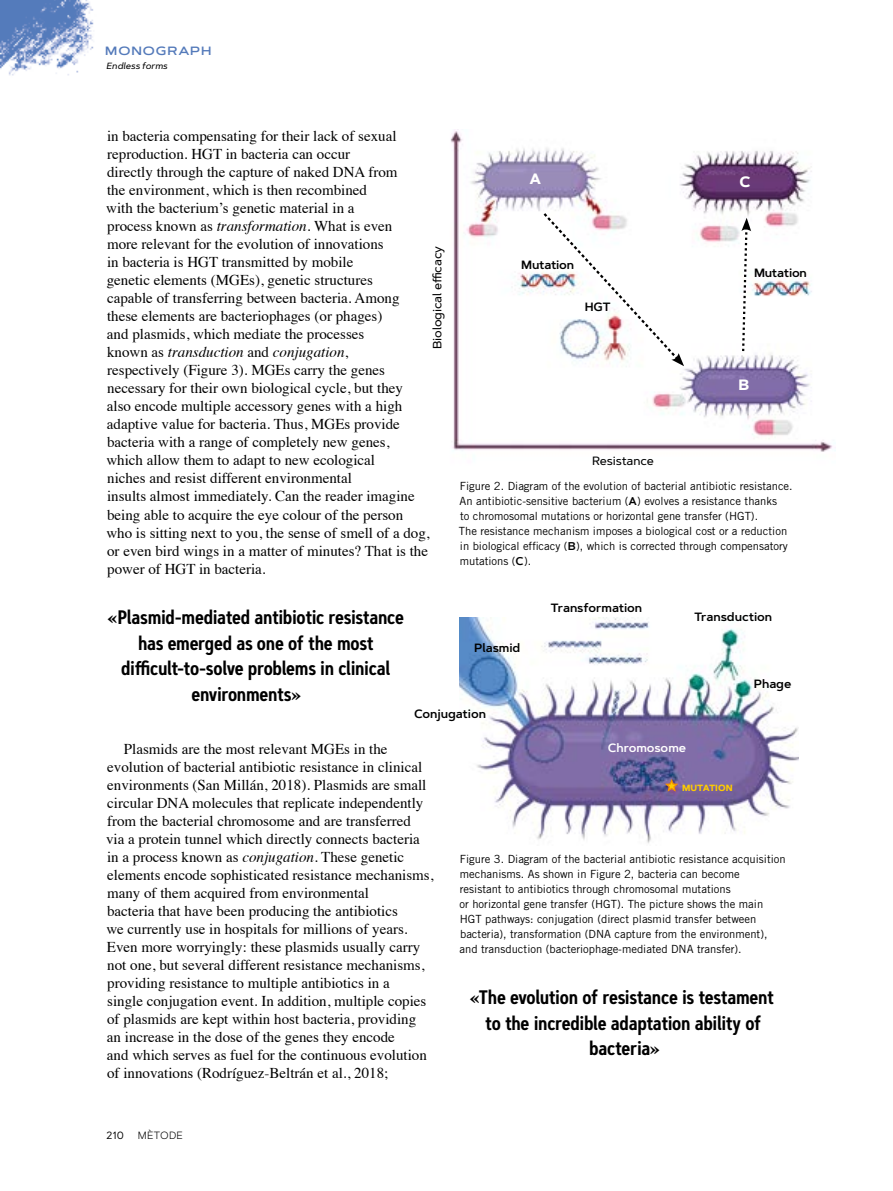
<style>
.page{position:relative;width:893px;height:1191px;background:#fff}
.page>*{position:absolute;margin:0;border:0;box-sizing:border-box;transform-origin:0 0}
.t1{font:600 19.5px/25.5px "Artegra Sans Cn";letter-spacing:-.02em;color:#000;text-align:center}
.t2{font:15px/18px "Times";color:#000}
.t3{font:700 15px "Artegra Sans";color:#fff}
.t4{font:600 12px "Artegra Sans";letter-spacing:-.01em;color:#000}
.t5{font:500 12px "Artegra Sans";letter-spacing:-.01em;color:#000}
.t6{font:600 12px "Artegra Sans";letter-spacing:-.005em;color:#fff}
.t7{font:600 12px "Artegra Sans Ex";letter-spacing:.08em;color:#547aba}
.t8{font:11.25px/15px "Trade Gothic";color:#000}
.t9{font:300 10.5px "Artegra Sans";letter-spacing:.015em;color:#000}
.t10{font:10.5px "Artegra Sans";color:#000}
.t11{font:italic 500 9px "Artegra Sans";color:#000}
.t12{font:700 9px "Artegra Sans";color:#fc0}
.s1{font-style:italic}
.s2{font-family:"Times";font-weight:700}
.s3{font-family:"Artegra Sans";font-weight:600}
</style>
<div class="page">
<img style="left:450px;top:129px;width:383px;height:323px">
<img style="left:459px;top:618px;width:340px;height:226px">
<svg style="left:541px;top:211px;width:143px;height:155px"></svg>
<svg style="left:741px;top:218px;width:10px;height:135px"></svg>
<img style="left:0;top:0;width:94px;height:76px">
<svg style="left:663px;top:779px;width:17px;height:14px"></svg>
<p class="t7" style="left:105px;top:42px;width:108px">MONOGRAPH</p>
<p class="t11" style="left:106px;top:60px;width:63px">Endless forms</p>
<p class="t2" style="left:106px;top:126px;width:325px">in bacteria compensating for their lack of sexual reproduction. HGT in bacteria can occur<br>directly through the capture of naked DNA from<br>the environment, which is then recombined<br>with the bacterium’s genetic material in a<br>process known as <span class="s1">transformation</span>. What is even<br>more relevant for the evolution of innovations<br>in bacteria is HGT transmitted by mobile<br>genetic elements (MGEs), genetic structures<br>capable of transferring between bacteria. Among these elements are bacteriophages (or phages)<br>and plasmids, which mediate the processes<br>known as <span class="s1">transduction</span> and <span class="s1">conjugation</span>,<br>respectively (Figure 3). MGEs carry the genes necessary for their own biological cycle, but they also encode multiple accessory genes with a high adaptive value for bacteria. Thus, MGEs provide bacteria with a range of completely new genes,<br>which allow them to adapt to new ecological<br>niches and resist different environmental<br>insults almost immediately. Can the reader imagine being able to acquire the eye colour of the person who is sitting next to you, the sense of smell of a dog, or even bird wings in a matter of minutes? That is the power of HGT in bacteria.</p>
<p class="t5" style="left:429px;top:349px;width:105px;rotate:-90deg">Biological efficacy</p>
<h1 class="t1" style="left:108px;top:604px;width:298px"><span class="s2">«</span>Plasmid-mediated antibiotic resistance</h1>
<h1 class="t1" style="left:138px;top:630px;width:237px">has emerged as one of the most</h1>
<h1 class="t1" style="left:121px;top:655px;width:271px">difficult-to-solve problems in clinical</h1>
<h1 class="t1" style="left:191px;top:681px;width:111px">environments<span class="s2">»</span></h1>
<p class="t3" style="left:529px;top:167px;width:13px">A</p>
<p class="t3" style="left:739px;top:171px;width:13px">C</p>
<p class="t4" style="left:521px;top:256px;width:54px">Mutation</p>
<p class="t4" style="left:585px;top:298px;width:28px">HGT</p>
<p class="t5" style="left:592px;top:453px;width:63px">Resistance</p>
<p class="t4" style="left:754px;top:264px;width:54px">Mutation</p>
<p class="t3" style="left:738px;top:373px;width:12px">B</p>
<p class="t8" style="left:459px;top:478px;width:335px">Figure 2. Diagram of the evolution of bacterial antibiotic resistance.<br>An antibiotic-sensitive bacterium (<span class="s3">A</span>) evolves a resistance thanks<br>to chromosomal mutations or horizontal gene transfer (HGT).<br>The resistance mechanism imposes a biological cost or a reduction in biological efficacy (<span class="s3">B</span>), which is corrected through compensatory mutations (<span class="s3">C</span>).</p>
<p class="t4" style="left:474px;top:639px;width:48px">Plasmid</p>
<p class="t4" style="left:550px;top:599px;width:93px">Transformation</p>
<p class="t4" style="left:694px;top:608px;width:80px">Transduction</p>
<p class="t4" style="left:754px;top:675px;width:39px">Phage</p>
<p class="t4" style="left:414px;top:705px;width:73px">Conjugation</p>
<p class="t2" style="left:106px;top:738px;width:329px;text-indent:18px">Plasmids are the most relevant MGEs in the evolution of bacterial antibiotic resistance in clinical environments (San Millán, 2018). Plasmids are small circular DNA molecules that replicate independently from the bacterial chromosome and are transferred<br>via a protein tunnel which directly connects bacteria in a process known as <span class="s1">conjugation</span>. These genetic elements encode sophisticated resistance mechanisms, many of them acquired from environmental<br>bacteria that have been producing the antibiotics<br>we currently use in hospitals for millions of years.<br>Even more worryingly: these plasmids usually carry not one, but several different resistance mechanisms, providing resistance to multiple antibiotics in a<br>single conjugation event. In addition, multiple copies of plasmids are kept within host bacteria, providing<br>an increase in the dose of the genes they encode<br>and which serves as fuel for the continuous evolution of innovations (Rodríguez-Beltrán et al., 2018;</p>
<p class="t10" style="left:106px;top:1127px;width:19px">210</p>
<p class="t9" style="left:138px;top:1128px;width:47px">MÈTODE</p>
<p class="t6" style="left:608px;top:739px;width:80px">Chromosome</p>
<p class="t12" style="left:682px;top:781px;width:52px">MUTATION</p>
<p class="t8" style="left:460px;top:851px;width:328px">Figure 3. Diagram of the bacterial antibiotic resistance acquisition mechanisms. As shown in Figure 2, bacteria can become<br>resistant to antibiotics through chromosomal mutations<br>or horizontal gene transfer (HGT). The picture shows the main HGT pathways: conjugation (direct plasmid transfer between bacteria), transformation (DNA capture from the environment), and transduction (bacteriophage-mediated DNA transfer).</p>
<h1 class="t1" style="left:470px;top:985px;width:305px"><span class="s2">«</span>The evolution of resistance is testament to the incredible adaptation ability of bacteria<span class="s2">»</span></h1>
</div>
